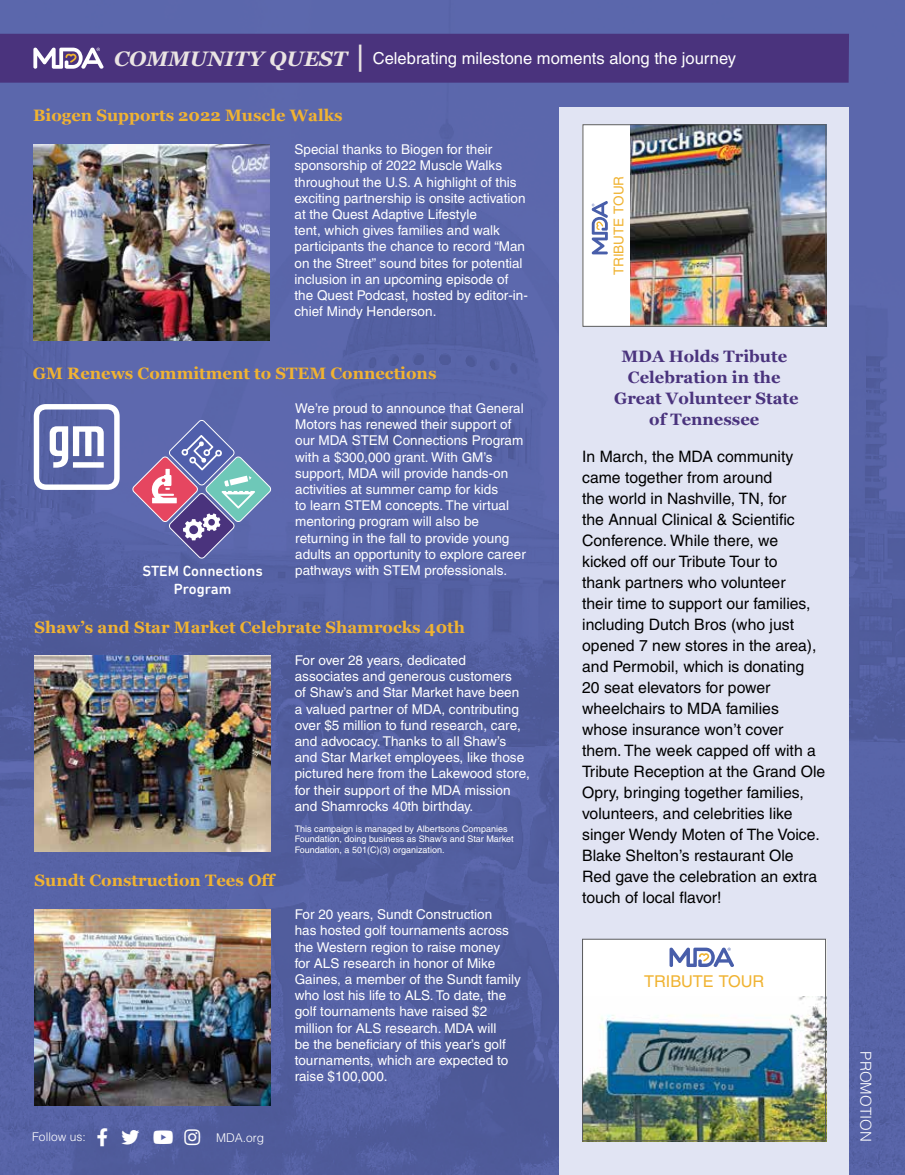
<style>
.page{position:relative;width:905px;height:1175px;background:#fff}
.page>*{position:absolute;margin:0;border:0;box-sizing:border-box;transform-origin:0 0}
.t1{font:700 16.5px "Georgia";color:#f0b332}
.t2{font:700 16.5px/21px "Georgia";color:#4a337d;text-align:center}
.t3{font:16.5px "Helvetica LT Pro";color:#fff}
.t4{font:16.35px "Helvetica LT Pro";color:#f0b332}
.t5{font:15.75px/21px "Helvetica LT Pro";color:#000}
.t6{font:500 15px/18px "DIN Next Rounded LT Pro";color:#fff;text-align:center}
.t7{font:300 15px "Helvetica LT Std";color:#fff}
.t8{font:13.5px/16.2px "Helvetica LT Pro";color:#fff}
.t9{font:13.5px "Helvetica LT Pro";color:#f0b332}
.t10{font:300 12px "Helvetica LT Pro";color:#fff}
.t11{font:9px/10.5px "Helvetica LT Pro";color:#fff}
.s1{font-family:"Georgia";font-weight:700;font-style:italic;font-size:21px;color:#eae4e3}
.s2{font-family:"Georgia";font-weight:700;font-style:italic;font-size:28.5px;color:#eae4e3}
</style>
<div class="page">
<img style="left:0;top:0;width:904px;height:1174px">
<div style="left:0;top:34px;width:849px;height:49px;background:#4a337d"></div>
<img style="left:35px;top:655px;width:235px;height:196px">
<img style="left:35px;top:909px;width:235px;height:197px">
<div style="left:559px;top:107px;width:289px;height:1067px;background:#e1e4f3"></div>
<img style="left:629px;top:126px;width:195px;height:199px">
<svg style="left:33px;top:48px;width:70px;height:21px"></svg>
<img style="left:34px;top:144px;width:235px;height:197px">
<img style="left:584px;top:995px;width:240px;height:144px">
<svg style="left:34px;top:404px;width:86px;height:86px"></svg>
<svg style="left:132px;top:419px;width:139px;height:140px;background:#7878aa"></svg>
<div style="left:582px;top:124px;width:47px;height:203px;background:#fff"></div>
<svg style="left:591px;top:201px;width:17px;height:53px"></svg>
<div style="left:582px;top:939px;width:244px;height:56px;background:#fff"></div>
<svg style="left:669px;top:947px;width:65px;height:20px"></svg>
<div style="left:582px;top:124px;width:244px;height:203px;border:1px solid #58595b"></div>
<div style="left:582px;top:938px;width:244px;height:203px;border:1px solid #58595b"></div>
<svg style="left:98px;top:1128px;width:9px;height:18px"></svg>
<svg style="left:121px;top:1130px;width:18px;height:14px"></svg>
<svg style="left:153px;top:1130px;width:20px;height:14px"></svg>
<svg style="left:184px;top:1129px;width:16px;height:16px"></svg>
<p class="t3" style="left:114px;top:49px;width:623px"><span class="s1">COMMUNITY QUEST</span> <span class="s2">|</span> Celebrating milestone moments along the journey</p>
<p class="t1" style="left:33px;top:103px;width:311px">Biogen Supports 2022 Muscle Walks</p>
<p class="t8" style="left:294px;top:141px;width:235px">Special thanks to Biogen for their sponsorship of 2022 Muscle Walks throughout the U.S. A highlight of this exciting partnership is onsite activation at the Quest Adaptive Lifestyle<br>tent, which gives families and walk participants the chance to record “Man on the Street” sound bites for potential inclusion in an upcoming episode of the Quest Podcast, hosted by editor-in&shy;chief Mindy Henderson.</p>
<p class="t1" style="left:33px;top:361px;width:405px">GM Renews Commitment to STEM Connections</p>
<p class="t6" style="left:142px;top:562px;width:122px">STEM Connections<br>Program</p>
<p class="t8" style="left:295px;top:400px;width:232px">We’re proud to announce that General Motors has renewed their support of our MDA STEM Connections Program with a $300,000 grant. With GM’s support, MDA will provide hands-on activities at summer camp for kids<br>to learn STEM concepts. The virtual mentoring program will also be returning in the fall to provide young adults an opportunity to explore career pathways with STEM professionals.</p>
<p class="t1" style="left:34px;top:615px;width:432px">Shaw’s and Star Market Celebrate Shamrocks 40th</p>
<p class="t8" style="left:295px;top:652px;width:236px">For over 28 years, dedicated associates and generous customers<br>of Shaw’s and Star Market have been a valued partner of MDA, contributing over $5 million to fund research, care, and advocacy. Thanks to all Shaw’s and Star Market employees, like those pictured here from the Lakewood store, for their support of the MDA mission and Shamrocks 40th birthday.</p>
<p class="t11" style="left:295px;top:823px;width:220px">This campaign is managed by Albertsons Companies<br>Foundation, doing business as Shaw’s and Star Market<br>Foundation, a 501(C)(3) organization.</p>
<p class="t1" style="left:34px;top:867px;width:243px">Sundt Construction Tees Off</p>
<p class="t10" style="left:32px;top:1129px;width:55px">Follow us:</p>
<p class="t10" style="left:216px;top:1129px;width:49px">MDA.org</p>
<p class="t8" style="left:295px;top:906px;width:227px">For 20 years, Sundt Construction<br>has hosted golf tournaments across the Western region to raise money<br>for ALS research in honor of Mike<br>Gaines, a member of the Sundt family who lost his life to ALS. To date, the golf tournaments have raised $2 million for ALS research. MDA will<br>be the beneficiary of this year’s golf tournaments, which are expected to raise $100,000.</p>
<p class="t9" style="left:611px;top:275px;width:101px;rotate:-90deg">TRIBUTE TOUR</p>
<p class="t2" style="left:614px;top:345px;width:186px">MDA Holds Tribute<br>Celebration in the<br>Great Volunteer State of Tennessee</p>
<p class="t5" style="left:582px;top:446px;width:244px">In March, the MDA community came together from around<br>the world in Nashville, TN, for<br>the Annual Clinical &amp; Scientific<br>Conference. While there, we kicked off our Tribute Tour to<br>thank partners who volunteer<br>their time to support our families, including Dutch Bros (who just opened 7 new stores in the area), and Permobil, which is donating<br>20 seat elevators for power wheelchairs to MDA families whose insurance won’t cover them. The week capped off with a<br>Tribute Reception at the Grand Ole<br>Opry, bringing together families, volunteers, and celebrities like singer Wendy Moten of The Voice.<br>Blake Shelton’s restaurant Ole<br>Red gave the celebration an extra touch of local flavor!</p>
<p class="t4" style="left:644px;top:971px;width:122px">TRIBUTE TOUR</p>
<p class="t7" style="left:875px;top:1051px;width:92px;rotate:90deg">PROMOTION</p>
</div>
